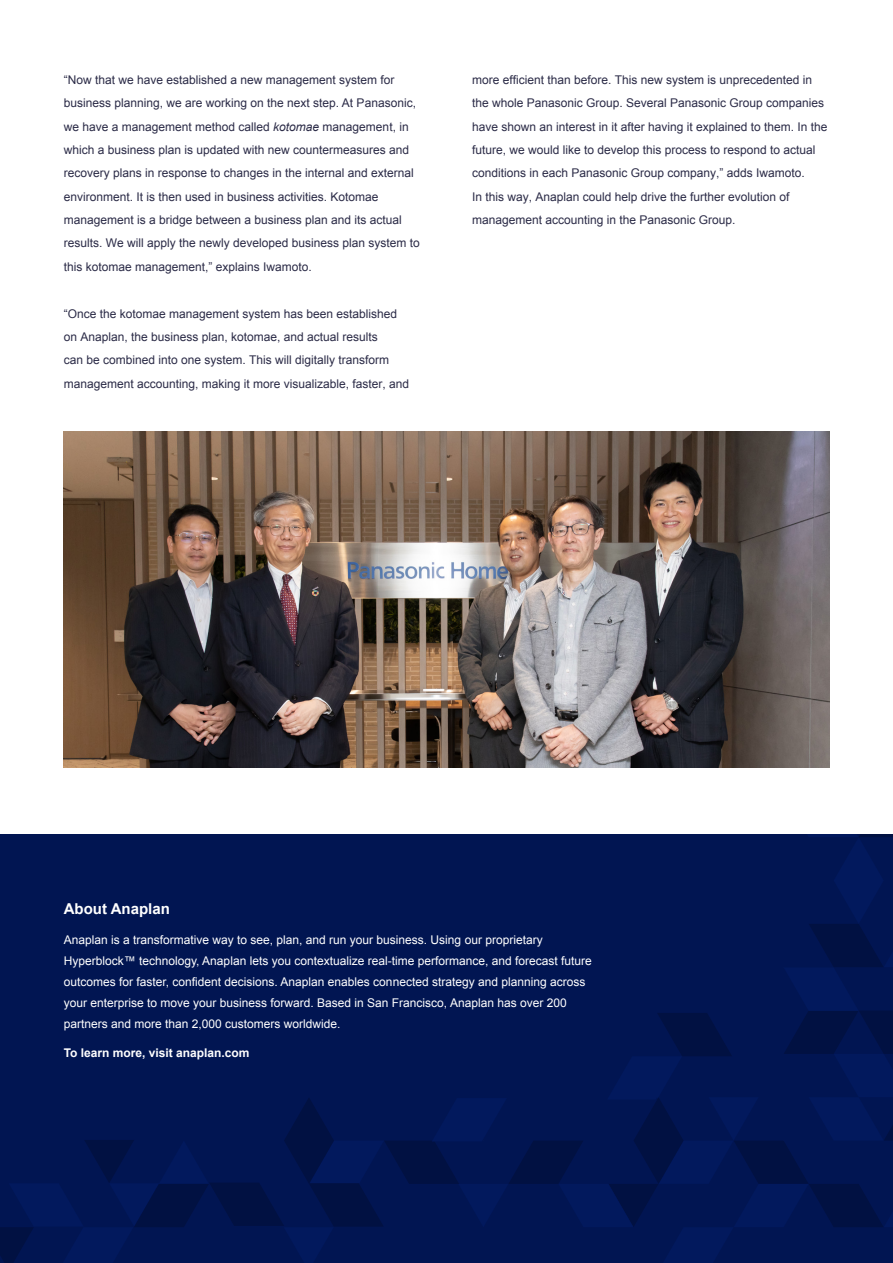
<style>
.page{position:relative;width:893px;height:1263px;background:#fff}
.page>*{position:absolute;margin:0;border:0;box-sizing:border-box;transform-origin:0 0}
.t1{font:700 15px "Arial";color:#fff}
.事例-本文{font:12px/23.4px "Arial";color:#2b2b47}
.t2{font:12px/21px "Arial";color:#fff}
.t3{font:700 12px "Arial";color:#fff}
.s1{font-style:italic}
</style>
<div class="page">
<svg style="left:0;top:834px;width:893px;height:429px;background:#011551"></svg>
<img style="left:64px;top:432px;width:765px;height:335px">
<p class="事例-本文" style="left:64px;top:68px;width:358px">“Now that we have established a new management system for business planning, we are working on the next step. At Panasonic, we have a management method called <span class="s1">kotomae</span> management, in which a business plan is updated with new countermeasures and recovery plans in response to changes in the internal and external environment. It is then used in business activities. Kotomae management is a bridge between a business plan and its actual results. We will apply the newly developed business plan system to this kotomae management,” explains Iwamoto.</p>
<p class="事例-本文" style="left:64px;top:302px;width:347px">“Once the kotomae management system has been established on Anaplan, the business plan, kotomae, and actual results<br>can be combined into one system. This will digitally transform management accounting, making it more visualizable, faster, and</p>
<p class="事例-本文" style="left:472px;top:68px;width:357px">more efficient than before. This new system is unprecedented in the whole Panasonic Group. Several Panasonic Group companies have shown an interest in it after having it explained to them. In the future, we would like to develop this process to respond to actual conditions in each Panasonic Group company,” adds Iwamoto.<br>In this way, Anaplan could help drive the further evolution of management accounting in the Panasonic Group.</p>
<p class="t1" style="left:64px;top:899px;width:108px">About Anaplan</p>
<p class="t2" style="left:64px;top:929px;width:530px">Anaplan is a transformative way to see, plan, and run your business. Using our proprietary Hyperblock™ technology, Anaplan lets you contextualize real-time performance, and forecast future outcomes for faster, confident decisions. Anaplan enables connected strategy and planning across your enterprise to move your business forward. Based in San Francisco, Anaplan has over 200 partners and more than 2,000 customers worldwide.</p>
<p class="t3" style="left:64px;top:1045px;width:187px">To learn more, visit anaplan.com</p>
</div>
